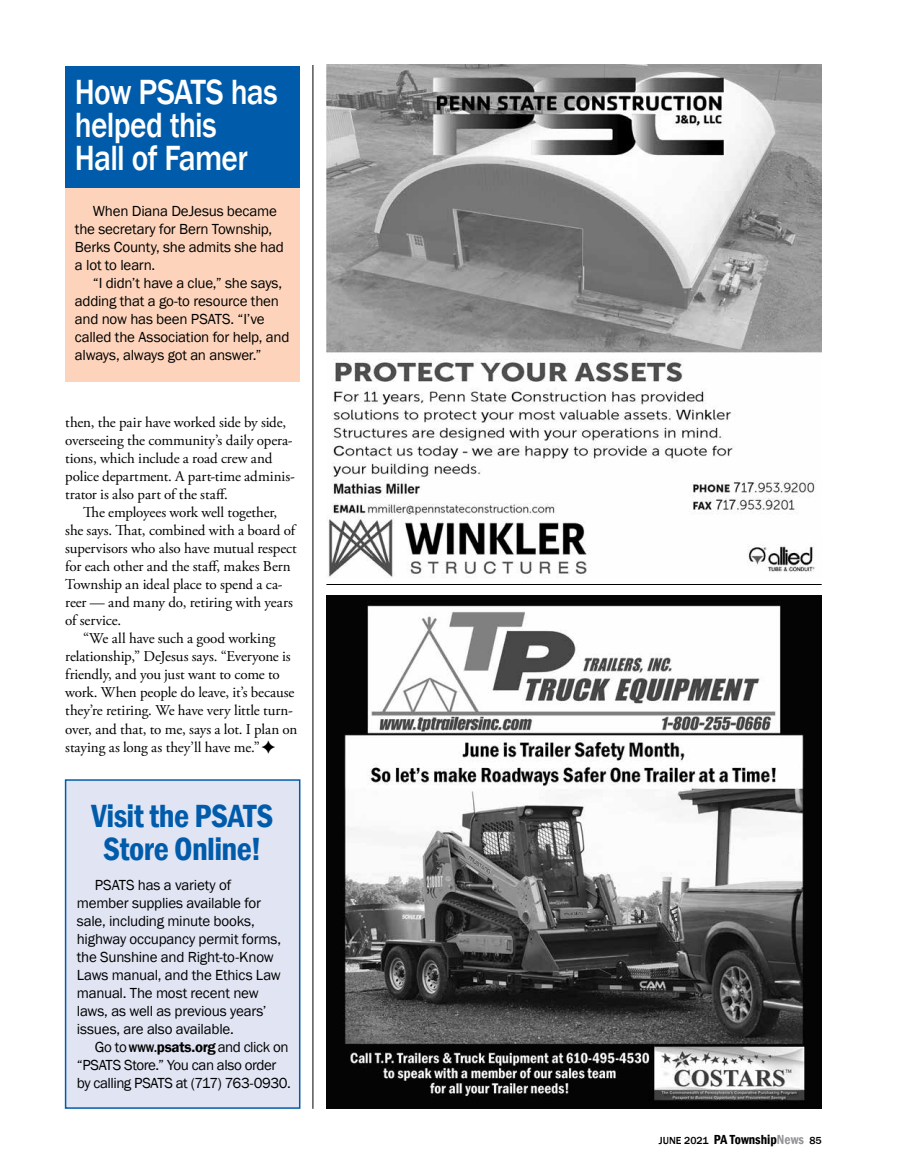
<style>
.page{position:relative;width:905px;height:1175px;background:#fff}
.page>*{position:absolute;margin:0;border:0;box-sizing:border-box;transform-origin:0 0}
.t1{font:500 36px/33px "Franklin Gothic";letter-spacing:-.025em;color:#fff;scale:.87 1}
.t2{font:600 condensed 33px/33px "Franklin Gothic";letter-spacing:-.02em;color:#005cab;text-align:center}
.t3{font:15px/18px "Adobe Garamond Pro";letter-spacing:-.01em;color:#000}
.t4{font:15px/18px "Franklin Gothic";letter-spacing:-.015em;color:#000}
.t5{font:500 10.5px "Franklin Gothic";color:#000}
.s1{font-weight:500;font-stretch:condensed}
.s2{font-weight:600}
.s3{font-weight:600;font-stretch:condensed;font-size:13.5px}
.s4{font-weight:600;font-stretch:condensed;font-size:13.5px;color:#939598}
</style>
<div class="page">
<div style="left:65px;top:177px;width:234px;height:205px;background:#fdd4bb"></div>
<div style="left:65px;top:66px;width:234px;height:122px;background:#005cab"></div>
<img style="left:326px;top:596px;width:495px;height:512px">
<img style="left:326px;top:65px;width:495px;height:512px">
<hr style="left:326px;top:584px;width:495px;height:1px;background:#000">
<hr style="left:312px;top:65px;width:1px;height:1043px;background:#000">
<div style="left:65px;top:779px;width:235px;height:329px;background:#e1e4f3;border:2px solid #005cab"></div>
<h1 class="t1" style="left:75px;top:76px;width:234px">How PSATS has helped this<br>Hall of Famer</h1>
<p class="t4" style="left:75px;top:203px;width:210px;text-indent:18px">When Diana DeJesus became the secretary for Bern Township,<br>Berks County, she admits she had a lot to learn.</p>
<p class="t4" style="left:75px;top:275px;width:216px;text-indent:18px">“I didn’t have a clue,” she says, adding that a go-to resource then and now has been PSATS. “I’ve called the Association for help, and always, always got an answer.”</p>
<p class="t3" style="left:65px;top:414px;width:231px">then, the pair have worked side by side, overseeing the community’s daily opera&shy;tions, which include a road crew and police department. A part-time adminis&shy;trator is also part of the staff.</p>
<p class="t3" style="left:65px;top:504px;width:233px;text-indent:18px">The employees work well together, she says. That, combined with a board of supervisors who also have mutual respect for each other and the staff, makes Bern Township an ideal place to spend a ca&shy;reer — and many do, retiring with years of service.</p>
<p class="t3" style="left:65px;top:630px;width:233px;text-indent:18px">“We all have such a good working relationship,” DeJesus says. “Everyone is friendly, and you just want to come to work. When people do leave, it’s because they’re retiring. We have very little turn&shy;over, and that, to me, says a lot. I plan on staying as long as they’ll have me.”</p>
<h2 class="t2" style="left:91px;top:798px;width:184px">Visit the PSATS<br>Store Online!</h2>
<p class="t4" style="left:77px;top:876px;width:206px;text-indent:18px">PSATS has a variety of member supplies available for sale, including minute books, highway occupancy permit forms, the Sunshine and Right-to-Know<br>Laws manual, and the Ethics Law manual. The most recent new laws, as well as previous years’ issues, are also available.</p>
<p class="t4" style="left:77px;top:1038px;width:215px;text-indent:18px">Go to <span class="s1">www.</span><span class="s2">psats.org</span>and click on “PSATS Store.” You can also order by calling PSATS at (717) 763-0930.</p>
<p class="t5" style="left:659px;top:1133px;width:164px">JUNE 2021 <span class="s3">PA Township</span><span class="s4">News</span> 85</p>
</div>
